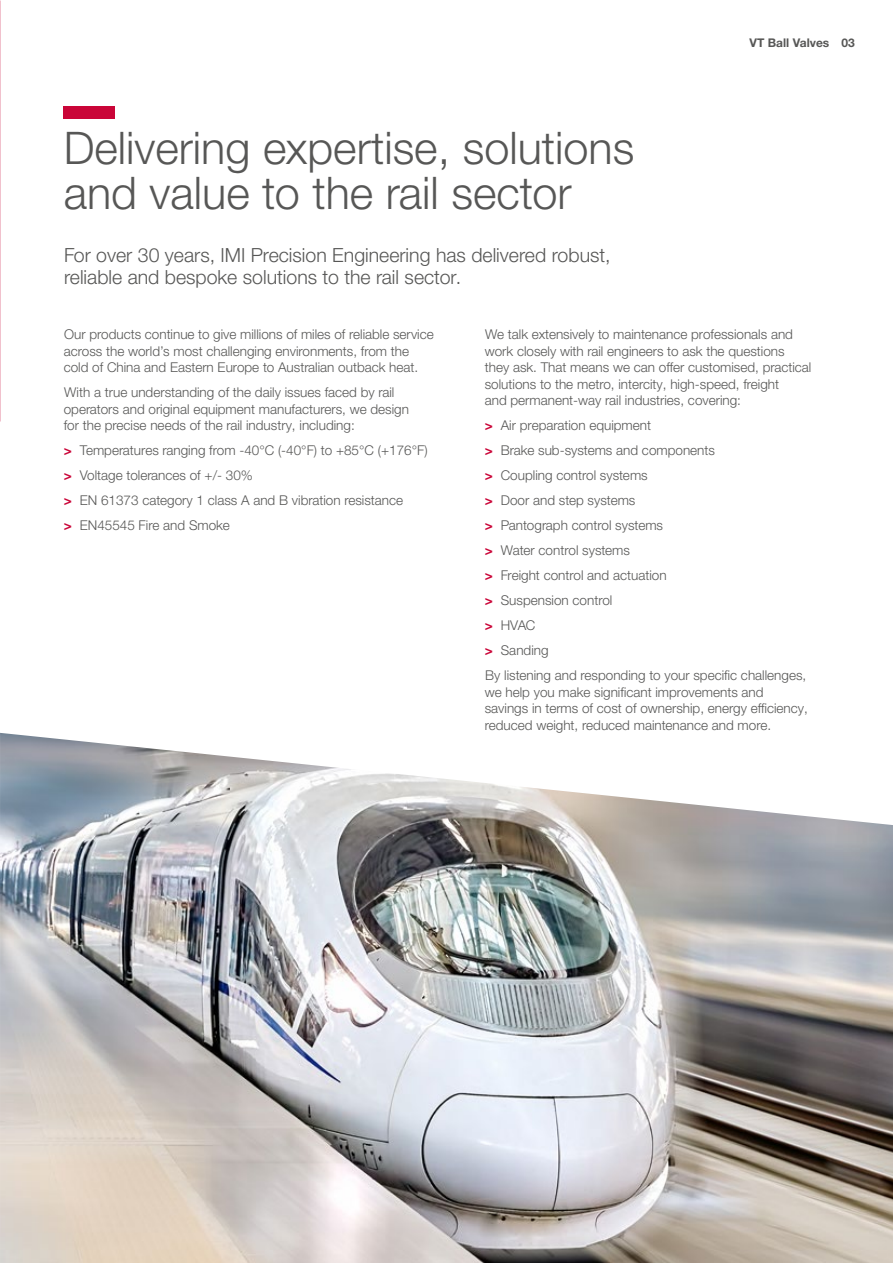
<style>
.page{position:relative;width:893px;height:1263px;background:#fff}
.page>*{position:absolute;margin:0;border:0;box-sizing:border-box;transform-origin:0 0}
.t1{font:300 45px/45px "Helvetica Neue LTW1 G";color:#575756}
.t2{font:300 19.5px/22.5px "Helvetica Neue LTW1 G";color:#575756}
.t3{font:300 13.5px/25px "Helvetica Neue LTW1 G";color:#575756}
.t4{font:700 12px "Helvetica Neue LTW1 G";color:#575756}
.s1{font-weight:700;color:#ca0538}
</style>
<div class="page">
<img style="left:0;top:733px;width:893px;height:530px">
<div style="left:64px;top:106px;width:51px;height:13px;background:#ca0538"></div>
<h1 class="t1" style="left:64px;top:125px;width:572px">Delivering expertise, solutions and value to the rail sector</h1>
<h2 class="t2" style="left:64px;top:243px;width:548px">For over 30 years, IMI Precision Engineering has delivered robust, reliable and bespoke solutions to the rail sector.</h2>
<p class="t4" style="left:750px;top:35px;width:107px">VT Ball Valves 03</p>
<p class="t3" style="left:64px;top:326px;width:371px;line-height:16.5px">Our products continue to give millions of miles of reliable service across the world’s most challenging environments, from the cold of China and Eastern Europe to Australian outback heat.</p>
<p class="t3" style="left:64px;top:384px;width:347px;line-height:16.5px">With a true understanding of the daily issues faced by rail operators and original equipment manufacturers, we design for the precise needs of the rail industry, including:</p>
<p class="t3" style="left:64px;top:438px;width:365px"><span class="s1">&gt;</span> Temperatures ranging from -40°C (-40°F) to +85°C (+176°F) <span class="s1">&gt;</span> Voltage tolerances of +/- 30%<br><span class="s1">&gt;</span> EN 61373 category 1 class A and B vibration resistance<br><span class="s1">&gt;</span> EN45545 Fire and Smoke</p>
<p class="t3" style="left:485px;top:326px;width:328px;line-height:16.5px">We talk extensively to maintenance professionals and work closely with rail engineers to ask the questions they ask. That means we can offer customised, practical solutions to the metro, intercity, high-speed, freight<br>and permanent-way rail industries, covering:</p>
<p class="t3" style="left:485px;top:413px;width:323px"><span class="s1">&gt;</span> Air preparation equipment<br><span class="s1">&gt;</span> Brake sub-systems and components<br><span class="s1">&gt;</span> Coupling control systems<br><span class="s1">&gt;</span> Door and step systems<br><span class="s1">&gt;</span> Pantograph control systems<br><span class="s1">&gt;</span> Water control systems<br><span class="s1">&gt;</span> Freight control and actuation<br><span class="s1">&gt;</span> Suspension control<br><span class="s1">&gt;</span> HVAC<br><span class="s1">&gt;</span> Sanding<br>By listening and responding to your specific challenges,</p>
<p class="t3" style="left:485px;top:684px;width:324px;line-height:16.5px">we help you make significant improvements and savings in terms of cost of ownership, energy efficiency, reduced weight, reduced maintenance and more.</p>
</div>
